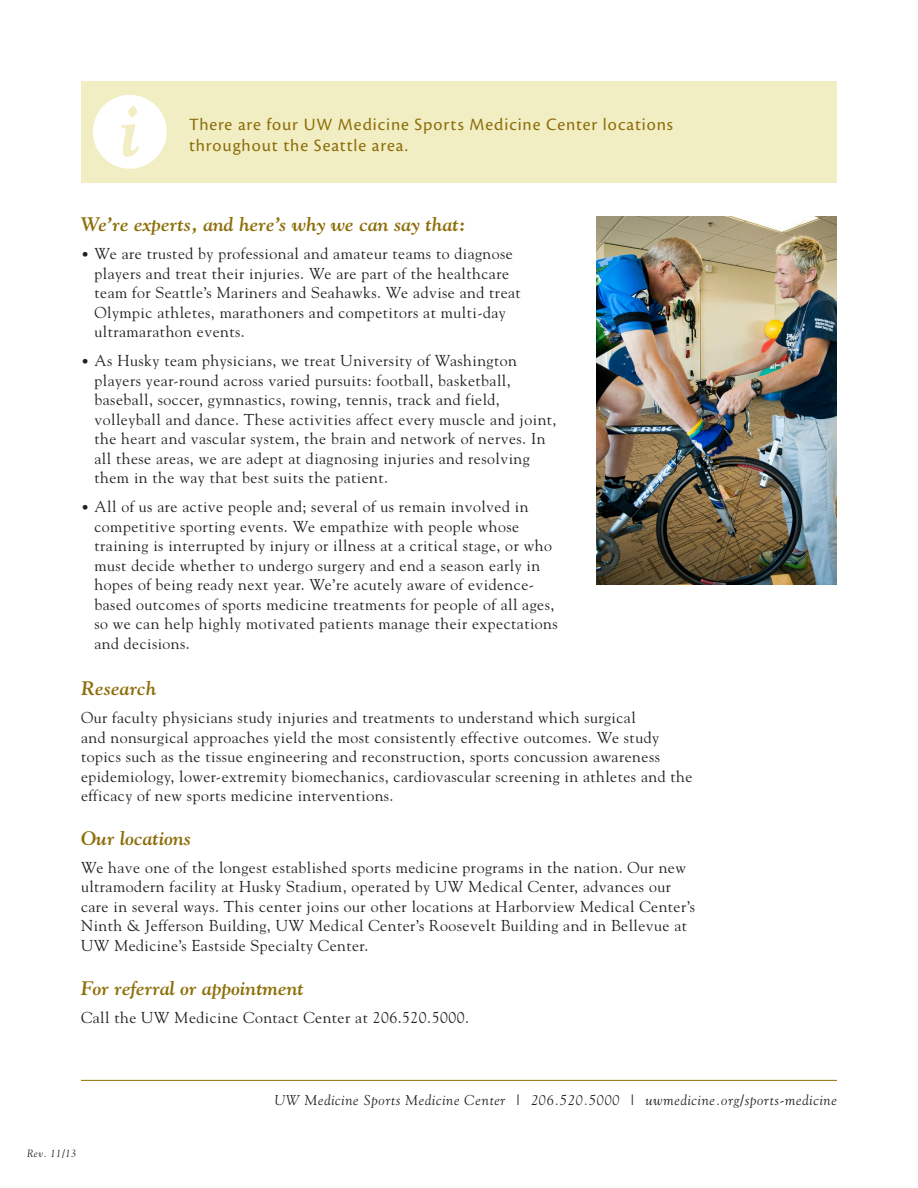
<style>
.page{position:relative;width:918px;height:1188px;background:#fff}
.page>*{position:absolute;margin:0;border:0;box-sizing:border-box;transform-origin:0 0}
.Head_2{font:italic 700 19.5px "Goudy";color:#8d6f0a}
.quote_box_paragraph{font:18px/21px "Cronos Pro";letter-spacing:.05em;color:#8d6f0a}
.body_paragraph_style{font:15.75px/19.5px "Goudy";letter-spacing:.03em;color:#231f20}
.address{font:italic 14.25px "Goudy";letter-spacing:.05em;color:#231f20}
.address-2{font:italic 10.5px "Goudy";letter-spacing:.05em;color:#231f20}
.s1{font-size:13.5px}
</style>
<div class="page">
<div style="left:81px;top:81px;width:756px;height:102px;background:#f2eec4"></div>
<img style="left:596px;top:216px;width:241px;height:369px">
<hr style="left:81px;top:1080px;width:756px;height:1px;background:#8d6f0a">
<div style="left:93px;top:95px;width:74px;height:74px;background:#fff;border-radius:50%"></div>
<svg style="left:121px;top:106px;width:18px;height:51px"></svg>
<p class="quote_box_paragraph" style="left:189px;top:114px;width:486px">There are four UW Medicine Sports Medicine Center locations throughout the Seattle area.</p>
<p class="Head_2" style="left:81px;top:212px;width:386px">We’re experts, and here’s why we can say that:</p>
<p class="body_paragraph_style" style="left:94px;top:243px;width:428px;text-indent:-14px"><span class="s1">•</span> We are trusted by professional and amateur teams to diagnose players and treat their injuries. We are part of the healthcare team for Seattle’s Mariners and Seahawks. We advise and treat Olympic athletes, marathoners and competitors at multi-day ultramarathon events.</p>
<p class="body_paragraph_style" style="left:94px;top:350px;width:464px;text-indent:-14px"><span class="s1">•</span> As Husky team physicians, we treat University of Washington players year-round across varied pursuits: football, basketball, baseball, soccer, gymnastics, rowing, tennis, track and field, volleyball and dance. These activities affect every muscle and joint, the heart and vascular system, the brain and network of nerves. In all these areas, we are adept at diagnosing injuries and resolving them in the way that best suits the patient.</p>
<p class="body_paragraph_style" style="left:94px;top:496px;width:465px;text-indent:-14px"><span class="s1">•</span> All of us are active people and; several of us remain involved in competitive sporting events. We empathize with people whose training is interrupted by injury or illness at a critical stage, or who must decide whether to undergo surgery and end a season early in hopes of being ready next year. We’re acutely aware of evidence&shy;based outcomes of sports medicine treatments for people of all ages, so we can help highly motivated patients manage their expectations and decisions.</p>
<p class="Head_2" style="left:81px;top:676px;width:77px">Research</p>
<p class="body_paragraph_style" style="left:81px;top:707px;width:613px">Our faculty physicians study injuries and treatments to understand which surgical<br>and nonsurgical approaches yield the most consistently effective outcomes. We study topics such as the tissue engineering and reconstruction, sports concussion awareness epidemiology, lower-extremity biomechanics, cardiovascular screening in athletes and the efficacy of new sports medicine interventions.</p>
<p class="Head_2" style="left:81px;top:826px;width:112px">Our locations</p>
<p class="body_paragraph_style" style="left:81px;top:857px;width:616px">We have one of the longest established sports medicine programs in the nation. Our new ultramodern facility at Husky Stadium, operated by UW Medical Center, advances our care in several ways. This center joins our other locations at Harborview Medical Center’s Ninth &amp; Jefferson Building, UW Medical Center’s Roosevelt Building and in Bellevue at UW Medicine’s Eastside Specialty Center.</p>
<p class="Head_2" style="left:81px;top:976px;width:225px">For referral or appointment</p>
<p class="body_paragraph_style" style="left:81px;top:1007px;width:390px">Call the UW Medicine Contact Center at 206.520.5000.</p>
<p class="address-2" style="left:27px;top:1147px;width:51px">Rev. 11/13</p>
<p class="address" style="left:274px;top:1091px;width:564px">UW Medicine Sports Medicine Center | 206.520.5000 | uwmedicine.org/sports-medicine</p>
</div>
